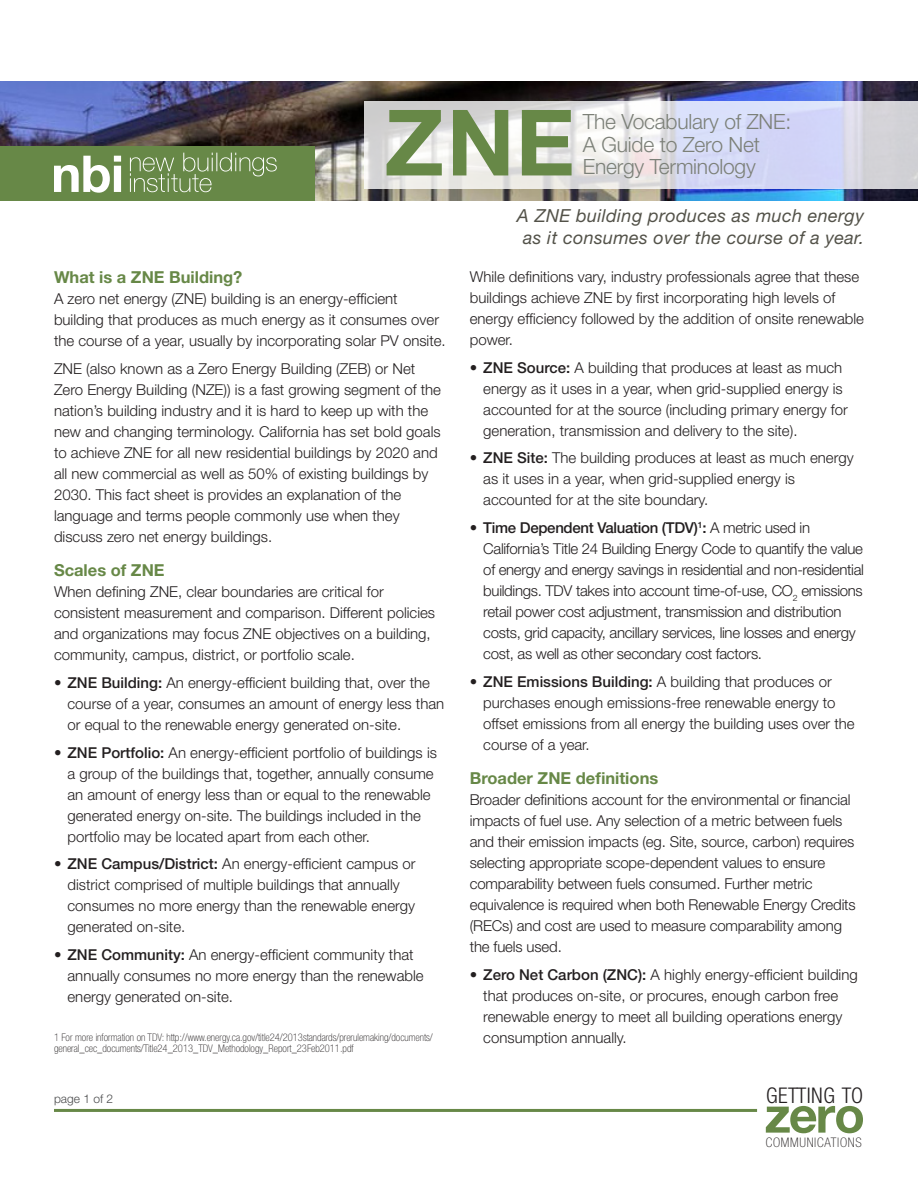
<style>
.page{position:relative;width:918px;height:1188px;background:#fff}
.page>*{position:absolute;margin:0;border:0;box-sizing:border-box;transform-origin:0 0}
.t1{font:700 91.65px "Helvetica Neue";color:#678847}
.t2{font:700 50.25px "Helvetica Neue";color:#678847}
.t3{font:300 condensed 21.6px "Helvetica Neue";letter-spacing:.02em;color:#231f20}
.t4{font:300 21px/22.5px "Helvetica Neue";letter-spacing:-.01em;color:#7c8078}
.t5{font:italic 18px/21.6px "Helvetica Neue";letter-spacing:.02em;color:#535249;text-align:center}
.SUBHEAD_FACTS{font:700 16.5px "Helvetica Neue";color:#678847}
.TEXT{font:300 15px/21px "Helvetica Neue";color:#231f20}
.nested_bullets{font:300 15px/21px "Helvetica Neue";color:#231f20}
.nested_bullets-2{font:300 15px/21px "Helvetica Neue";letter-spacing:-.02em;color:#231f20}
.t6{font:100 condensed 13.2px "Helvetica Neue";letter-spacing:.055em;color:#231f20}
.t7{font:300 12px "Helvetica Neue";color:#4b4c4d}
.t8{font:100 condensed 10.5px "Helvetica Neue";color:#231f20}
.s1{font-weight:500}
</style>
<div class="page">
<img style="left:0;top:81px;width:918px;height:120px">
<svg style="left:364px;top:101px;width:554px;height:88px"></svg>
<hr style="left:54px;top:1109px;width:703px;height:3px;background:#678847">
<div style="left:0;top:147px;width:314px;height:54px;background:#678847"></div>
<svg style="left:54px;top:156px;width:67px;height:37px"></svg>
<svg style="left:130px;top:153px;width:147px;height:39px"></svg>
<p class="t1" style="left:384px;top:86px;width:192px">ZNE</p>
<p class="t4" style="left:583px;top:110px;width:210px">The Vocabulary of ZNE:</p>
<p class="t4" style="left:583px;top:133px;width:179px">A Guide to Zero Net<br>Energy Terminology</p>
<p class="SUBHEAD_FACTS" style="left:54px;top:267px;width:190px">What is a ZNE Building?</p>
<p class="TEXT" style="left:54px;top:288px;width:393px">A zero net energy (ZNE) building is an energy-efficient building that produces as much energy as it consumes over the course of a year, usually by incorporating solar PV onsite.</p>
<p class="TEXT" style="left:54px;top:357px;width:389px">ZNE (also known as a Zero Energy Building (ZEB) or Net Zero Energy Building (NZE)) is a fast growing segment of the nation’s building industry and it is hard to keep up with the new and changing terminology. California has set bold goals to achieve ZNE for all new residential buildings by 2020 and all new commercial as well as 50% of existing buildings by 2030. This fact sheet is provides an explanation of the language and terms people commonly use when they discuss zero net energy buildings.</p>
<p class="SUBHEAD_FACTS" style="left:54px;top:560px;width:112px">Scales of ZNE</p>
<p class="TEXT" style="left:54px;top:581px;width:383px">When defining ZNE, clear boundaries are critical for consistent measurement and comparison. Different policies and organizations may focus ZNE objectives on a building, community, campus, district, or portfolio scale.</p>
<p class="nested_bullets" style="left:68px;top:672px;width:378px;text-indent:-14px"><span class="s1">• ZNE Building:</span> An energy-efficient building that, over the course of a year, consumes an amount of energy less than or equal to the renewable energy generated on-site.</p>
<p class="nested_bullets" style="left:68px;top:741px;width:371px;text-indent:-14px"><span class="s1">• ZNE Portfolio:</span> An energy-efficient portfolio of buildings is a group of the buildings that, together, annually consume an amount of energy less than or equal to the renewable generated energy on-site. The buildings included in the portfolio may be located apart from each other.</p>
<p class="nested_bullets" style="left:68px;top:853px;width:350px;text-indent:-14px"><span class="s1">• ZNE Campus/District:</span> An energy-efficient campus or district comprised of multiple buildings that annually consumes no more energy than the renewable energy generated on-site.</p>
<p class="nested_bullets" style="left:68px;top:944px;width:358px;text-indent:-14px"><span class="s1">• ZNE Community:</span> An energy-efficient community that annually consumes no more energy than the renewable energy generated on-site.</p>
<p class="t5" style="left:517px;top:205px;width:349px">A ZNE building produces as much energy as it consumes over the course of a year.</p>
<p class="TEXT" style="left:470px;top:266px;width:396px">While definitions vary, industry professionals agree that these buildings achieve ZNE by first incorporating high levels of energy efficiency followed by the addition of onsite renewable power.</p>
<p class="nested_bullets" style="left:483px;top:356px;width:366px;text-indent:-14px"><span class="s1">• ZNE Source:</span> A building that produces at least as much energy as it uses in a year, when grid-supplied energy is accounted for at the source (including primary energy for generation, transmission and delivery to the site).</p>
<p class="nested_bullets" style="left:483px;top:447px;width:372px;text-indent:-14px"><span class="s1">• ZNE Site:</span> The building produces at least as much energy as it uses in a year, when grid-supplied energy is accounted for at the site boundary.</p>
<p class="nested_bullets-2" style="left:483px;top:517px;width:382px;text-indent:-14px"><span class="s1">• Time Dependent Valuation (TDV)</span><sup>1</sup><span class="s1">:</span> A metric used in California’s Title 24 Building Energy Code to quantify the value of energy and energy savings in residential and non-residential buildings. TDV takes into account time-of-use, CO<sub>2</sub> emissions retail power cost adjustment, transmission and distribution costs, grid capacity, ancillary services, line losses and energy cost, as well as other secondary cost factors.</p>
<p class="nested_bullets" style="left:483px;top:671px;width:373px;text-indent:-14px"><span class="s1">• ZNE Emissions Building:</span> A building that produces or purchases enough emissions-free renewable energy to offset emissions from all energy the building uses over the course of a year.</p>
<p class="SUBHEAD_FACTS" style="left:470px;top:768px;width:190px">Broader ZNE definitions</p>
<p class="TEXT" style="left:470px;top:789px;width:388px">Broader definitions account for the environmental or financial impacts of fuel use. Any selection of a metric between fuels and their emission impacts (eg. Site, source, carbon) requires selecting appropriate scope-dependent values to ensure comparability between fuels consumed. Further metric equivalence is required when both Renewable Energy Credits (RECs) and cost are used to measure comparability among the fuels used.</p>
<p class="nested_bullets" style="left:470px;top:964px;width:390px;text-align:center"><span class="s1">• Zero Net Carbon (ZNC):</span> A highly energy-efficient building that produces on-site, or procures, enough carbon free renewable energy to meet all building operations energy</p>
<p class="t8" style="left:54px;top:1032px;width:380px">1 For more information on TDV: http://www.energy.ca.gov/title24/2013standards/prerulemaking/documents/</p>
<p class="nested_bullets" style="left:483px;top:1027px;width:145px">consumption annually.</p>
<p class="t8" style="left:54px;top:1042px;width:301px">general_cec_documents/Title24_2013_TDV_Methodology_Report_23Feb2011.pdf</p>
<p class="t7" style="left:54px;top:1091px;width:61px">page 1 of 2</p>
<p class="t3" style="left:766px;top:1083px;width:99px">GETTING TO</p>
<p class="t6" style="left:766px;top:1135px;width:97px">COMMUNICATIONS</p>
<p class="t2" style="left:765px;top:1084px;width:102px">zero</p>
</div>
